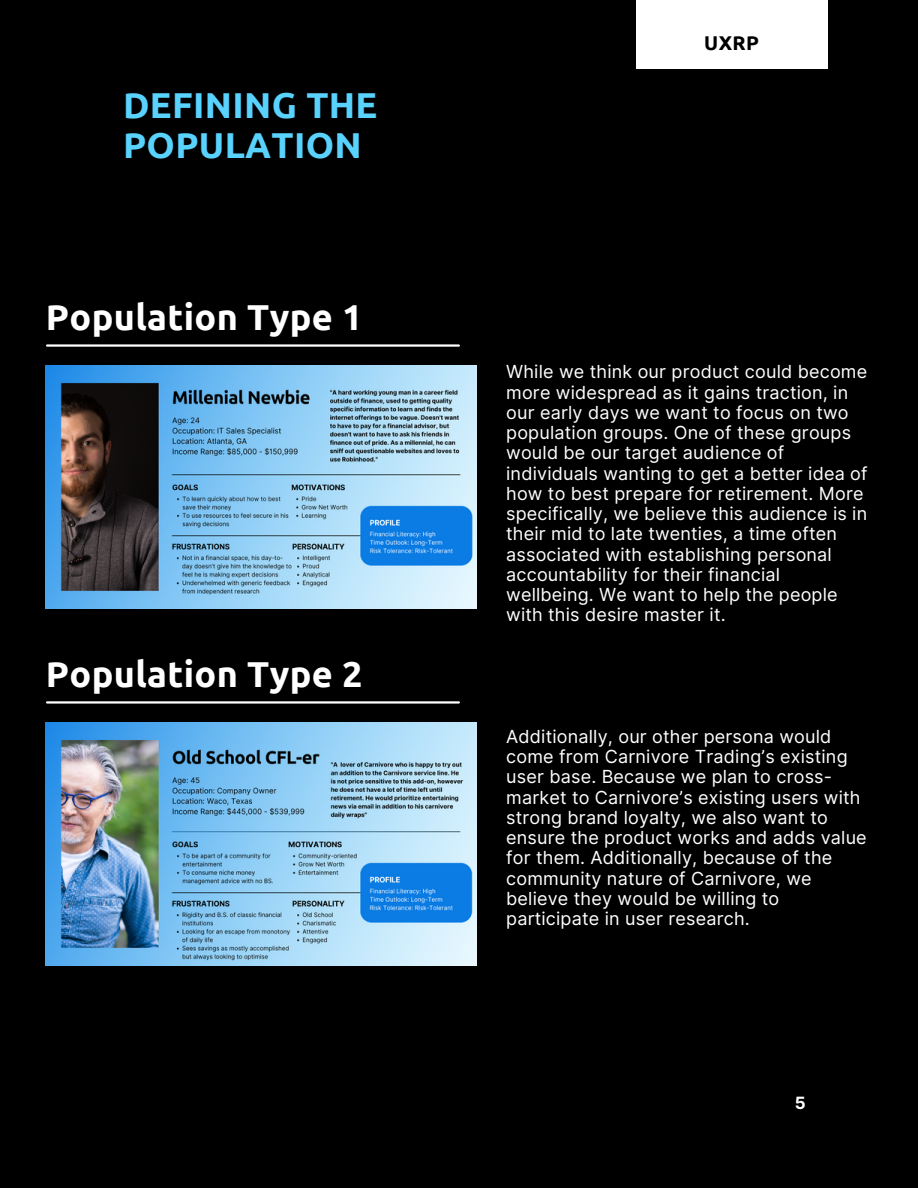
<style>
.page{position:relative;width:918px;height:1188px;background:#000001}
.page>*{position:absolute;margin:0;border:0;box-sizing:border-box;transform-origin:0 0}
.t1{font:700 36px "Ubuntu";letter-spacing:.01em;color:#fff}
.t2{font:700 36px/40.5px "Ubuntu";letter-spacing:.01em;color:#59d2fe}
.t3{font:700 19.95px "Ubuntu";color:#000}
.t4{font:18px/20.2px "Inter";letter-spacing:.01em;color:#fff}
.t5{font:700 16.95px "Inter";color:#fff}
</style>
<div class="page">
<hr style="left:47px;top:701px;width:412px;height:3px;background:#fff">
<img style="left:46px;top:723px;width:431px;height:243px">
<hr style="left:47px;top:344px;width:412px;height:3px;background:#fff">
<img style="left:46px;top:366px;width:431px;height:243px">
<div style="left:636px;top:0;width:191px;height:69px;background:#fff"></div>
<p class="t2" style="left:123px;top:84px;width:256px">DEFINING THE<br>POPULATION</p>
<p class="t1" style="left:46px;top:296px;width:318px">Population Type 1</p>
<p class="t1" style="left:46px;top:653px;width:318px">Population Type 2</p>
<p class="t3" style="left:704px;top:31px;width:56px">UXRP</p>
<p class="t4" style="left:506px;top:362px;width:363px">While we think our product could become more widespread as it gains traction, in our early days we want to focus on two population groups. One of these groups would be our target audience of individuals wanting to get a better idea of how to best prepare for retirement. More specifically, we believe this audience is in their mid to late twenties, a time often associated with establishing personal accountability for their financial wellbeing. We want to help the people with this desire master it.</p>
<p class="t4" style="left:506px;top:726px;width:362px">Additionally, our other persona would come from Carnivore Trading’s existing user base. Because we plan to cross&shy;market to Carnivore’s existing users with strong brand loyalty, we also want to ensure the product works and adds value for them. Additionally, because of the community nature of Carnivore, we believe they would be willing to participate in user research.</p>
<p class="t5" style="left:795px;top:1093px;width:12px">5</p>
</div>
